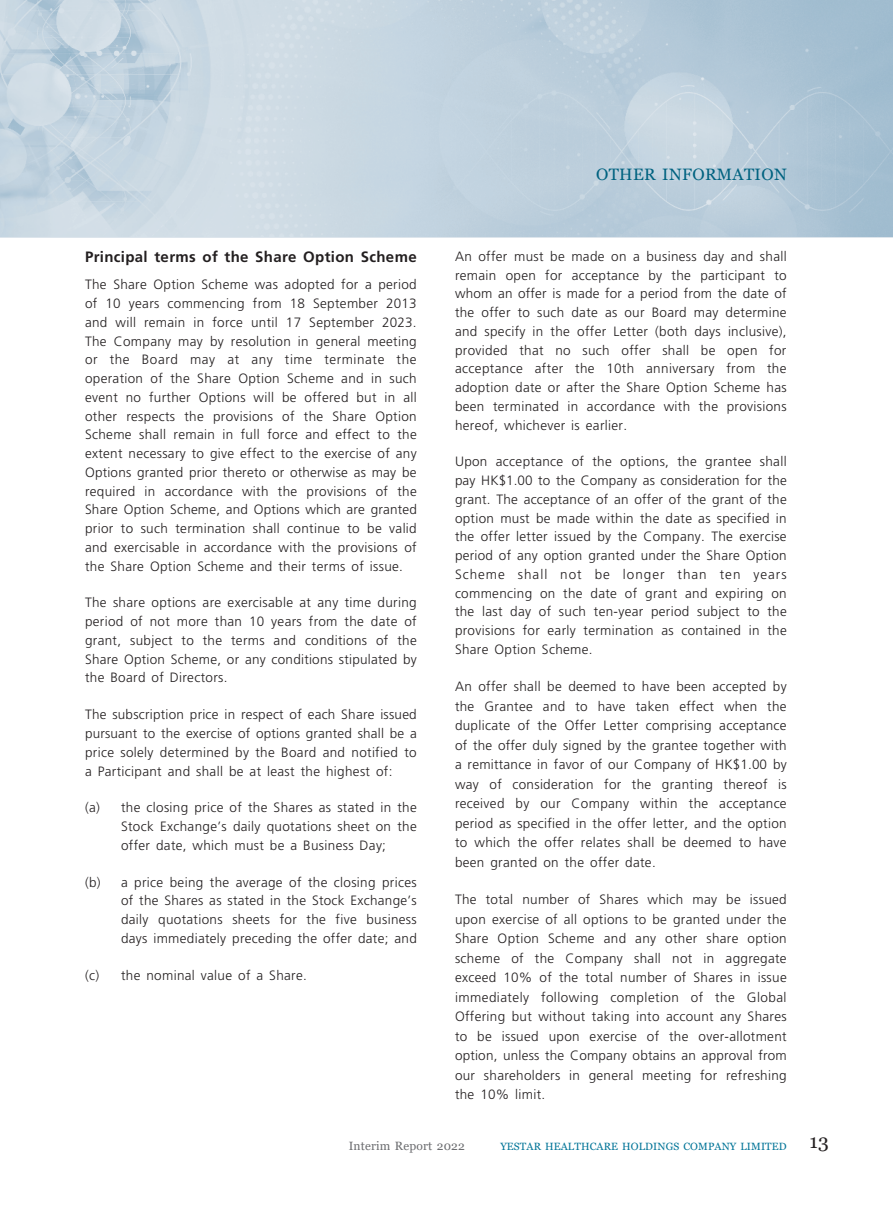
<style>
.page{position:relative;width:893px;height:1212px;background:#fff}
.page>*{position:absolute;margin:0;border:0;box-sizing:border-box;transform-origin:0 0}
.t1{font:16.5px "Georgia";letter-spacing:.02em;color:#006280}
._04___H2{font:700 15px "Frutiger LT Std";letter-spacing:.025em;color:#231f20}
._11_P0{font:300 13.5px/18.8px "Frutiger LT Std";letter-spacing:.025em;color:#231f20;text-align:justify}
._07_IN0{font:300 13.5px/18.8px "Frutiger LT Std";letter-spacing:.025em;color:#231f20;text-align:justify}
.t2{font:12px "Georgia";letter-spacing:.01em;color:#6c6d70}
.t3{font:10.5px "Georgia";letter-spacing:.01em;color:#007497}
.s1{font-size:19.5px;color:#231f20}
</style>
<div class="page">
<img style="left:0;top:0;width:893px;height:237px">
<p class="_04___H2" style="left:85px;top:248px;width:333px">Principal terms of the Share Option Scheme</p>
<p class="_11_P0" style="left:85px;top:276px;width:333px">The Share Option Scheme was adopted for a period of 10 years commencing from 18 September 2013 and will remain in force until 17 September 2023.<br>The Company may by resolution in general meeting or the Board may at any time terminate the operation of the Share Option Scheme and in such event no further Options will be offered but in all other respects the provisions of the Share Option Scheme shall remain in full force and effect to the extent necessary to give effect to the exercise of any Options granted prior thereto or otherwise as may be required in accordance with the provisions of the Share Option Scheme, and Options which are granted prior to such termination shall continue to be valid and exercisable in accordance with the provisions of the Share Option Scheme and their terms of issue.</p>
<p class="_11_P0" style="left:85px;top:594px;width:333px">The share options are exercisable at any time during period of not more than 10 years from the date of grant, subject to the terms and conditions of the Share Option Scheme, or any conditions stipulated by the Board of Directors.</p>
<p class="_11_P0" style="left:85px;top:705px;width:333px">The subscription price in respect of each Share issued pursuant to the exercise of options granted shall be a price solely determined by the Board and notified to a Participant and shall be at least the highest of:</p>
<p class="_07_IN0" style="left:121px;top:798px;width:297px;text-indent:-36px">(a) the closing price of the Shares as stated in the Stock Exchange’s daily quotations sheet on the offer date, which must be a Business Day;</p>
<p class="_07_IN0" style="left:121px;top:873px;width:297px;text-indent:-36px">(b) a price being the average of the closing prices of the Shares as stated in the Stock Exchange’s daily quotations sheets for the five business days immediately preceding the offer date; and</p>
<p class="_07_IN0" style="left:85px;top:966px;width:223px">(c) the nominal value of a Share.</p>
<p class="t1" style="left:596px;top:165px;width:192px">OTHER INFORMATION</p>
<p class="_11_P0" style="left:455px;top:247px;width:333px">An offer must be made on a business day and shall remain open for acceptance by the participant to whom an offer is made for a period from the date of the offer to such date as our Board may determine and specify in the offer Letter (both days inclusive), provided that no such offer shall be open for acceptance after the 10th anniversary from the adoption date or after the Share Option Scheme has been terminated in accordance with the provisions hereof, whichever is earlier.</p>
<p class="_11_P0" style="left:455px;top:452px;width:333px">Upon acceptance of the options, the grantee shall pay HK$1.00 to the Company as consideration for the grant. The acceptance of an offer of the grant of the option must be made within the date as specified in the offer letter issued by the Company. The exercise period of any option granted under the Share Option Scheme shall not be longer than ten years commencing on the date of grant and expiring on the last day of such ten-year period subject to the provisions for early termination as contained in the Share Option Scheme.</p>
<p class="_11_P0" style="left:455px;top:677px;width:333px;line-height:19.5px">An offer shall be deemed to have been accepted by the Grantee and to have taken effect when the duplicate of the Offer Letter comprising acceptance of the offer duly signed by the grantee together with a remittance in favor of our Company of HK$1.00 by way of consideration for the granting thereof is received by our Company within the acceptance period as specified in the offer letter, and the option to which the offer relates shall be deemed to have been granted on the offer date.</p>
<p class="_11_P0" style="left:455px;top:890px;width:333px;line-height:19.5px">The total number of Shares which may be issued upon exercise of all options to be granted under the Share Option Scheme and any other share option scheme of the Company shall not in aggregate exceed 10% of the total number of Shares in issue immediately following completion of the Global Offering but without taking into account any Shares to be issued upon exercise of the over-allotment option, unless the Company obtains an approval from our shareholders in general meeting for refreshing the 10% limit.</p>
<p class="t2" style="left:349px;top:1138px;width:118px">Interim Report 2022</p>
<p class="t3" style="left:500px;top:1139px;width:330px">YESTAR HEALTHCARE HOLDINGS COMPANY LIMITED <span class="s1">13</span></p>
</div>
